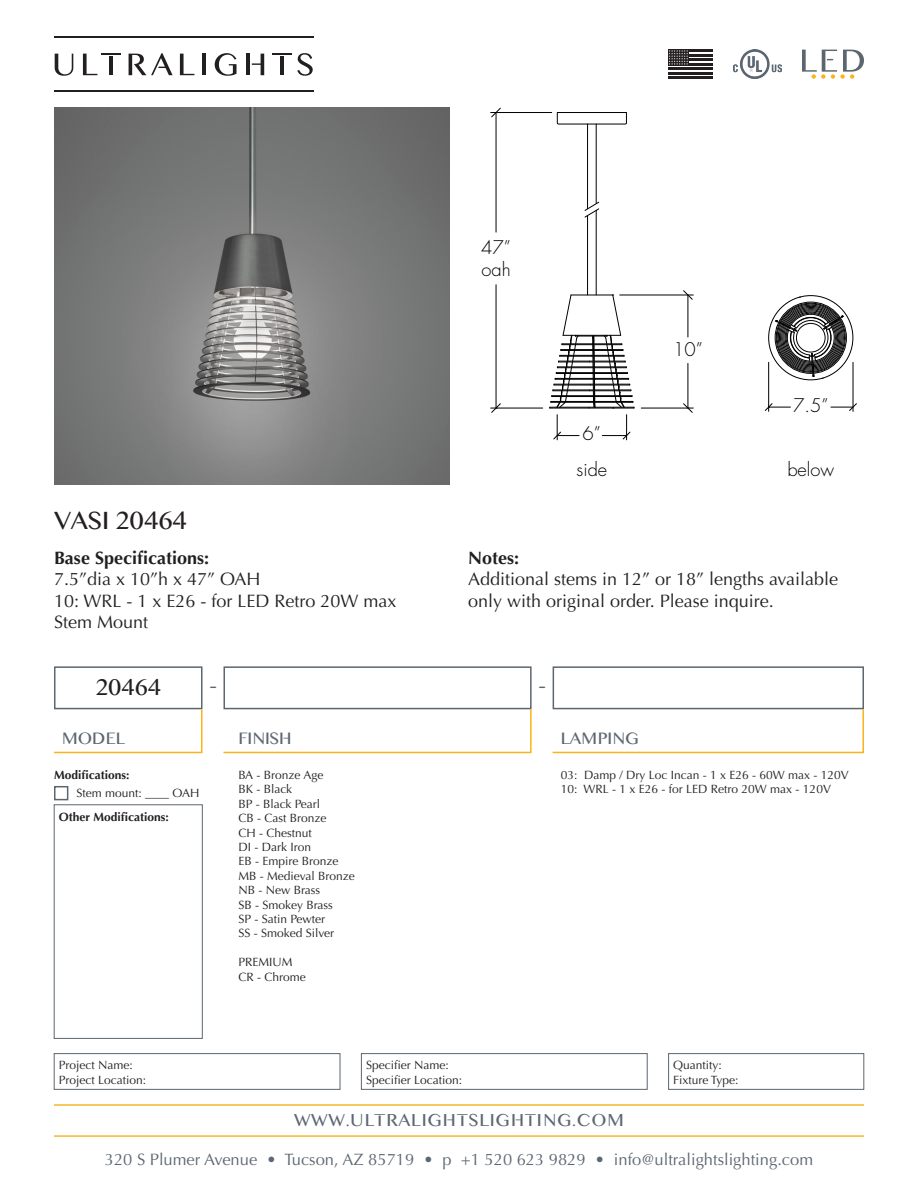
<style>
.page{position:relative;width:918px;height:1188px;background:#fff}
.page>*{position:absolute;margin:0;border:0;box-sizing:border-box;transform-origin:0 0}
.t1{font:36px "ULTRALIGHTS";color:#231f20}
.t2{font:33px "ULTRALIGHTS";letter-spacing:-.005em;color:#231f20}
.t3{font:33px "ULTRALIGHTS";color:#5c666f}
.t4{font:25.2px "ULTRALIGHTS";letter-spacing:.03em;color:#5d6773}
.t5{font:24px "ULTRALIGHTS";color:#5c666f}
.t6{font:300 18.3px/21.9px "Futura Std";color:#000}
.t7{font:18px/21.6px "Optima";color:#231f20}
.t8{font:700 18px "Optima";color:#231f20}
.t9{font:16.5px "Optima";color:#5d6773}
.t10{font:12px "Optima";color:#231f20}
.t11{font:700 12px "Optima";color:#231f20}
</style>
<div class="page">
<hr style="left:54px;top:1135px;width:810px;height:2px;background:#f2a900">
<hr style="left:54px;top:1104px;width:810px;height:2px;background:#f2a900">
<img style="left:54px;top:107px;width:396px;height:378px">
<svg style="left:683px;top:290px;width:10px;height:10px"></svg>
<hr style="left:853px;top:362px;width:1px;height:49px;background:#000">
<hr style="left:768px;top:362px;width:1px;height:49px;background:#000">
<svg style="left:831px;top:403px;width:26px;height:9px"></svg>
<svg style="left:764px;top:403px;width:26px;height:9px"></svg>
<hr style="left:620px;top:295px;width:73px;height:1px;background:#000">
<hr style="left:641px;top:408px;width:52px;height:1px;background:#000">
<hr style="left:688px;top:295px;width:1px;height:42px;background:#000">
<hr style="left:688px;top:363px;width:1px;height:45px;background:#000">
<hr style="left:587px;top:124px;width:1px;height:85px;background:#000">
<svg style="left:557px;top:112px;width:70px;height:13px"></svg>
<svg style="left:549px;top:294px;width:86px;height:115px"></svg>
<svg style="left:683px;top:403px;width:10px;height:10px"></svg>
<svg style="left:771px;top:297px;width:76px;height:82px"></svg>
<svg style="left:491px;top:107px;width:10px;height:11px"></svg>
<hr style="left:491px;top:112px;width:61px;height:1px;background:#000">
<hr style="left:491px;top:408px;width:52px;height:1px;background:#000">
<hr style="left:496px;top:113px;width:1px;height:119px;background:#000">
<hr style="left:496px;top:285px;width:1px;height:123px;background:#000">
<svg style="left:491px;top:403px;width:10px;height:10px"></svg>
<svg style="left:584px;top:201px;width:16px;height:17px"></svg>
<svg style="left:602px;top:415px;width:29px;height:25px"></svg>
<svg style="left:553px;top:415px;width:26px;height:25px"></svg>
<hr style="left:596px;top:124px;width:1px;height:79px;background:#000">
<hr style="left:596px;top:210px;width:1px;height:85px;background:#000">
<hr style="left:587px;top:216px;width:1px;height:79px;background:#000">
<div style="left:54px;top:666px;width:148px;height:43px;border:2px solid #5c666f"></div>
<div style="left:224px;top:666px;width:308px;height:43px;border:2px solid #5c666f"></div>
<div style="left:553px;top:666px;width:311px;height:43px;border:2px solid #5c666f"></div>
<svg style="left:54px;top:708px;width:149px;height:46px"></svg>
<svg style="left:223px;top:708px;width:309px;height:46px"></svg>
<svg style="left:552px;top:708px;width:312px;height:46px"></svg>
<hr style="left:54px;top:36px;width:259px;height:2px;background:#231f20">
<hr style="left:54px;top:91px;width:259px;height:1px;background:#231f20">
<svg style="left:215px;top:53px;width:22px;height:23px"></svg>
<hr style="left:202px;top:54px;width:4px;height:21px;background:#231f20">
<svg style="left:180px;top:54px;width:14px;height:21px"></svg>
<svg style="left:297px;top:53px;width:16px;height:23px"></svg>
<svg style="left:55px;top:54px;width:18px;height:22px"></svg>
<svg style="left:83px;top:54px;width:38px;height:21px"></svg>
<hr style="left:280px;top:56px;width:4px;height:19px;background:#231f20">
<svg style="left:272px;top:54px;width:19px;height:1px"></svg>
<svg style="left:129px;top:53px;width:44px;height:22px"></svg>
<svg style="left:252px;top:54px;width:12px;height:21px"></svg>
<hr style="left:246px;top:54px;width:4px;height:21px;background:#231f20">
<svg style="left:668px;top:56px;width:45px;height:21px"></svg>
<hr style="left:668px;top:50px;width:45px;height:2px;background:#231f20">
<hr style="left:668px;top:54px;width:45px;height:2px;background:#231f20">
<hr style="left:668px;top:59px;width:45px;height:2px;background:#231f20">
<hr style="left:668px;top:63px;width:45px;height:2px;background:#231f20">
<hr style="left:668px;top:68px;width:45px;height:2px;background:#231f20">
<hr style="left:668px;top:72px;width:45px;height:2px;background:#231f20">
<hr style="left:668px;top:77px;width:45px;height:2px;background:#231f20">
<div style="left:668px;top:50px;width:21px;height:15px;background:#231f20"></div>
<svg style="left:669px;top:50px;width:19px;height:15px"></svg>
<svg style="left:802px;top:50px;width:62px;height:29px"></svg>
<img style="left:733px;top:50px;width:48px;height:29px">
<div style="left:54px;top:1053px;width:286px;height:37px;border:1px solid #5c666f"></div>
<div style="left:361px;top:1053px;width:286px;height:37px;border:1px solid #5c666f"></div>
<div style="left:668px;top:1053px;width:196px;height:37px;border:1px solid #5c666f"></div>
<div style="left:54px;top:805px;width:148px;height:234px;border:1px solid #5c666f"></div>
<div style="left:54px;top:786px;width:14px;height:14px;border:2px solid #5c666f"></div>
<p class="t1" style="left:54px;top:496px;width:135px">Vasi 20464</p>
<p class="t8" style="left:54px;top:547px;width:157px">Base Specifications:</p>
<p class="t7" style="left:54px;top:568px;width:208px">7.5”dia x 10”h x 47” OAH</p>
<p class="t7" style="left:54px;top:590px;width:344px">10: WRL - 1 x E26 - for LED Retro 20W max</p>
<p class="t7" style="left:54px;top:612px;width:96px">Stem Mount</p>
<p class="t6" style="left:481px;top:237px;width:31px">47” oah</p>
<p class="t6" style="left:583px;top:423px;width:20px">6”</p>
<p class="t6" style="left:673px;top:339px;width:31px">10”</p>
<p class="t6" style="left:793px;top:395px;width:37px">7.5”</p>
<p class="t6" style="left:577px;top:459px;width:32px">side</p>
<p class="t6" style="left:787px;top:459px;width:48px">below</p>
<p class="t8" style="left:468px;top:547px;width:53px">Notes:</p>
<p class="t7" style="left:468px;top:568px;width:372px">Additional stems in 12” or 18” lengths available only with original order. Please inquire.</p>
<p class="t2" style="left:95px;top:664px;width:67px">20464</p>
<p class="t5" style="left:62px;top:722px;width:65px">MODEL</p>
<p class="t5" style="left:238px;top:722px;width:55px">FINISH</p>
<p class="t5" style="left:561px;top:722px;width:80px">LAMPING</p>
<p class="t10" style="left:238px;top:768px;width:87px">BA - Bronze Age</p>
<p class="t10" style="left:238px;top:782px;width:55px">BK - Black</p>
<p class="t10" style="left:238px;top:797px;width:83px">BP - Black Pearl</p>
<p class="t10" style="left:238px;top:811px;width:90px">CB - Cast Bronze</p>
<p class="t10" style="left:238px;top:826px;width:75px">CH - Chestnut</p>
<p class="t10" style="left:238px;top:840px;width:74px">DI - Dark Iron</p>
<p class="t10" style="left:238px;top:854px;width:102px">EB - Empire Bronze</p>
<p class="t10" style="left:238px;top:869px;width:118px">MB - Medieval Bronze</p>
<p class="t10" style="left:238px;top:883px;width:83px">NB - New Brass</p>
<p class="t10" style="left:238px;top:898px;width:96px">SB - Smokey Brass</p>
<p class="t10" style="left:238px;top:912px;width:88px">SP - Satin Pewter</p>
<p class="t10" style="left:238px;top:926px;width:97px">SS - Smoked Silver</p>
<p class="t10" style="left:238px;top:955px;width:56px">PREMIUM</p>
<p class="t10" style="left:238px;top:970px;width:69px">CR - Chrome</p>
<p class="t3" style="left:210px;top:663px;width:8px">-</p>
<p class="t3" style="left:539px;top:663px;width:8px">-</p>
<p class="t11" style="left:54px;top:768px;width:77px">Modifications:</p>
<p class="t10" style="left:561px;top:768px;width:290px">03: Damp / Dry Loc Incan - 1 x E26 - 60W max - 120V</p>
<p class="t10" style="left:561px;top:782px;width:272px">10: WRL - 1 x E26 - for LED Retro 20W max - 120V</p>
<p class="t10" style="left:76px;top:786px;width:124px">Stem mount: ____ OAH</p>
<p class="t11" style="left:59px;top:809px;width:112px">Other Modifications:</p>
<p class="t10" style="left:59px;top:1058px;width:76px">Project Name:</p>
<p class="t10" style="left:59px;top:1073px;width:89px">Project Location:</p>
<p class="t10" style="left:366px;top:1058px;width:84px">Specifier Name:</p>
<p class="t10" style="left:366px;top:1073px;width:98px">Specifier Location:</p>
<p class="t4" style="left:294px;top:1103px;width:331px">WWW.ULTRALIGHTSLIGHTING.COM</p>
<p class="t10" style="left:673px;top:1058px;width:50px">Quantity:</p>
<p class="t10" style="left:673px;top:1073px;width:67px">Fixture Type:</p>
<p class="t9" style="left:105px;top:1150px;width:710px">320 S Plumer Avenue • Tucson, AZ 85719 • p +1 520 623 9829 • info@ultralightslighting.com</p>
</div>
